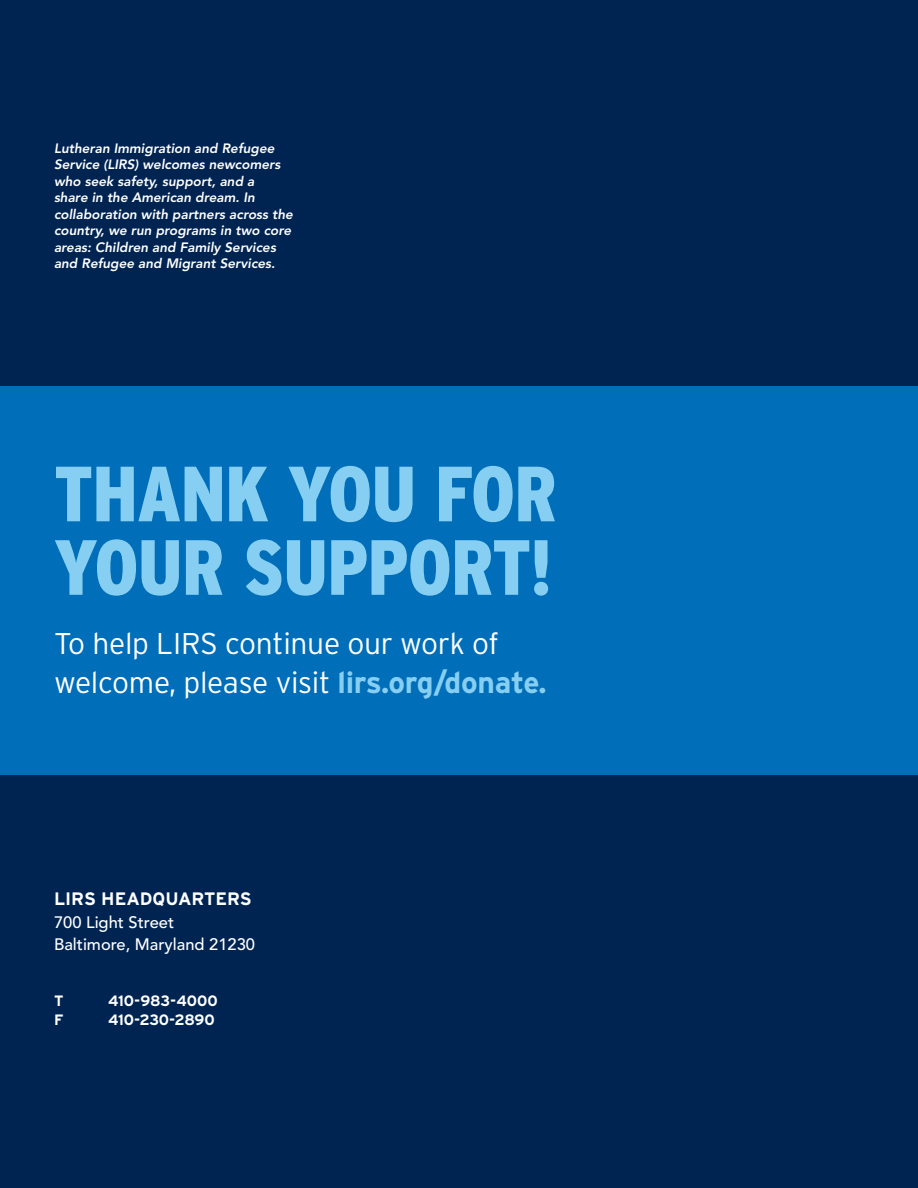
<style>
.page{position:relative;width:918px;height:1188px;background:#002452}
.page>*{position:absolute;margin:0;border:0;box-sizing:border-box;transform-origin:0 0}
.A-Head_XL{font:900 condensed 78px/73.5px "Interstate";letter-spacing:-.01em;color:#87cff2}
.Quote_Large{font:300 30px/39px "Interstate";letter-spacing:-.01em;color:#fff}
.B-head{font:700 18px "Interstate";color:#fff}
.Body_Copy{font:500 16.5px "Avenir LT Std";color:#fff}
.Body_Copy-2{font:700 15px "Interstate";color:#fff}
.Sidebar_Medium__Inte{font:700 15px "Interstate";letter-spacing:-.015em;color:#fff}
.Caption__Avenir_Heav{font:italic 800 13.5px/16.5px "Avenir LT Std";color:#fff}
.s1{font-weight:700;color:#87cff2}
</style>
<div class="page">
<div style="left:0;top:386px;width:918px;height:389px;background:#006eb8"></div>
<p class="Caption__Avenir_Heav" style="left:54px;top:140px;width:240px">Lutheran Immigration and Refugee Service (LIRS) welcomes newcomers who seek safety, support, and a<br>share in the American dream. In collaboration with partners across the country, we run programs in two core areas: Children and Family Services and Refugee and Migrant Services.</p>
<p class="A-Head_XL" style="left:54px;top:456px;width:505px">THANK YOU FOR<br>YOUR SUPPORT!</p>
<p class="Quote_Large" style="left:54px;top:624px;width:494px">To help LIRS continue our work of welcome, please visit <span class="s1">lirs.org/donate.</span></p>
<p class="B-head" style="left:54px;top:888px;width:199px">LIRS HEADQUARTERS</p>
<p class="Body_Copy" style="left:54px;top:913px;width:122px">700 Light Street</p>
<p class="Body_Copy" style="left:54px;top:935px;width:203px">Baltimore, Maryland 21230</p>
<p class="Body_Copy-2" style="left:54px;top:991px;width:11px">T</p>
<p class="Body_Copy-2" style="left:108px;top:991px;width:111px">410-983-4000</p>
<p class="Sidebar_Medium__Inte" style="left:54px;top:1011px;width:11px">F</p>
<p class="Sidebar_Medium__Inte" style="left:108px;top:1011px;width:108px">410-230-2890</p>
</div>
